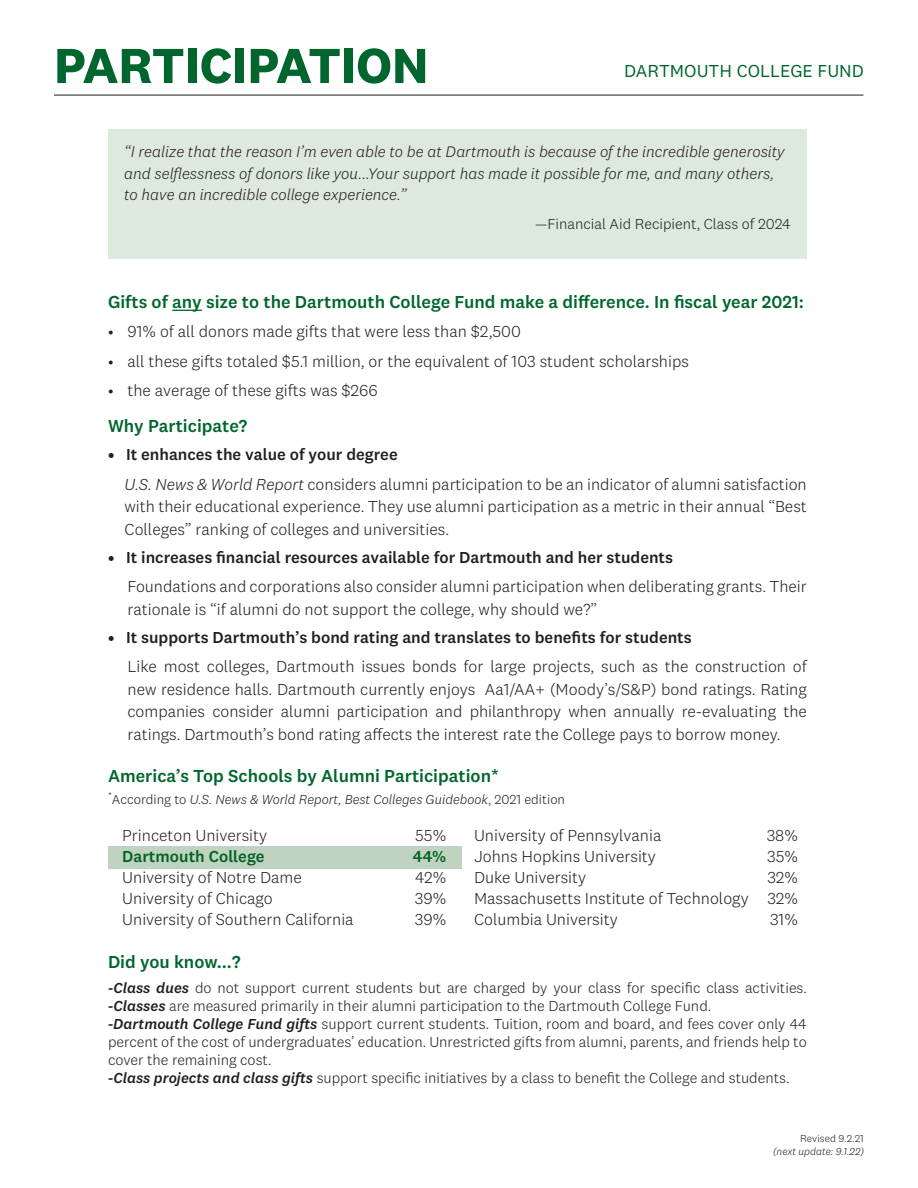
<style>
.page{position:relative;width:918px;height:1188px;background:#fff}
.page>*{position:absolute;margin:0;border:0;box-sizing:border-box;transform-origin:0 0}
.t1{font:700 51px "National 2";color:#00662d}
.Body_medium{font:500 18px "National 2";color:#00662d}
.Green_Head{font:500 18px "National 2";color:#00662d}
.Body_medium-2{font:18px "National 2";color:#00662d}
.body_copy{font:300 16.5px/22.5px "National 2";color:#231f20;text-align:justify}
.t2{font:500 16.5px "National 2";color:#231f20}
.body_copy-2{font:500 16.5px "National 2";color:#006224}
.body_copy-3{font:italic 300 15.9px/21.3px "National 2";color:#231f20}
.body_copy-4{font:300 15px/18px "National 2";color:#231f20}
.Green_Head-2{font:italic 300 13.5px "National 2";color:#231f20}
.t3{font:italic 300 10.5px "National 2";color:#231f20}
.t4{font:300 10.5px "National 2";color:#231f20}
.s1{font-style:italic}
.s2{font-style:normal}
.s3{font-weight:500;font-style:italic}
</style>
<div class="page">
<hr style="left:172px;top:310px;width:30px;height:1px;background:#00662d">
<div style="left:108px;top:846px;width:353px;height:22px;background:#bfd3c0"></div>
<div style="left:108px;top:129px;width:699px;height:130px;background:#dee9dd"></div>
<hr style="left:54px;top:95px;width:809px;height:1px;background:#231f20">
<p class="t1" style="left:54px;top:34px;width:376px">PARTICIPATION</p>
<p class="Body_medium-2" style="left:624px;top:60px;width:241px">DARTMOUTH COLLEGE FUND</p>
<p class="body_copy-3" style="left:124px;top:141px;width:662px">“I realize that the reason I’m even able to be at Dartmouth is because of the incredible generosity and selflessness of donors like you...Your support has made it possible for me, and many others, to have an incredible college experience.”</p>
<p class="body_copy-4" style="left:535px;top:215px;width:257px">—Financial Aid Recipient, Class of 2024</p>
<p class="Body_medium" style="left:108px;top:291px;width:698px">Gifts of any size to the Dartmouth College Fund make a difference. In fiscal year 2021:</p>
<p class="body_copy" style="left:108px;top:320px;width:414px">• 91% of all donors made gifts that were less than $2,500</p>
<p class="body_copy" style="left:108px;top:350px;width:582px">• all these gifts totaled $5.1 million, or the equivalent of 103 student scholarships</p>
<p class="body_copy" style="left:108px;top:379px;width:271px">• the average of these gifts was $266</p>
<p class="Body_medium" style="left:108px;top:415px;width:141px">Why Participate?</p>
<p class="t2" style="left:108px;top:445px;width:291px">• It enhances the value of your degree</p>
<p class="body_copy" style="left:124px;top:473px;width:684px"><span class="s1">U.S. News &amp; World Report</span> considers alumni participation to be an indicator of alumni satisfaction with their educational experience. They use alumni participation as a metric in their annual “Best Colleges” ranking of colleges and universities.</p>
<p class="t2" style="left:108px;top:547px;width:567px">• It increases financial resources available for Dartmouth and her students</p>
<p class="body_copy" style="left:128px;top:575px;width:681px">Foundations and corporations also consider alumni participation when deliberating grants. Their rationale is “if alumni do not support the college, why should we?”</p>
<p class="t2" style="left:108px;top:627px;width:585px">• It supports Dartmouth’s bond rating and translates to benefits for students</p>
<p class="body_copy" style="left:128px;top:655px;width:681px">Like most colleges, Dartmouth issues bonds for large projects, such as the construction of new residence halls. Dartmouth currently enjoys Aa1/AA+ (Moody’s/S&amp;P) bond ratings. Rating companies consider alumni participation and philanthropy when annually re-evaluating the ratings. Dartmouth’s bond rating affects the interest rate the College pays to borrow money.</p>
<p class="Green_Head" style="left:108px;top:765px;width:393px">America’s Top Schools by Alumni Participation*</p>
<p class="Green_Head-2" style="left:108px;top:792px;width:459px"><sup>*</sup><span class="s2">According to</span> U.S. News &amp; World Report, Best Colleges Guidebook<span class="s2">, 2021 edition</span></p>
<p class="body_copy" style="left:122px;top:824px;width:146px">Princeton University</p>
<p class="body_copy" style="left:415px;top:824px;width:33px">55%</p>
<p class="body_copy-2" style="left:122px;top:847px;width:144px">Dartmouth College</p>
<p class="body_copy-2" style="left:413px;top:847px;width:35px">44%</p>
<p class="body_copy" style="left:122px;top:866px;width:181px">University of Notre Dame</p>
<p class="body_copy" style="left:415px;top:866px;width:33px">42%</p>
<p class="body_copy" style="left:122px;top:887px;width:152px">University of Chicago</p>
<p class="body_copy" style="left:415px;top:887px;width:33px">39%</p>
<p class="body_copy" style="left:122px;top:908px;width:233px">University of Southern California</p>
<p class="body_copy" style="left:415px;top:908px;width:33px">39%</p>
<p class="body_copy" style="left:474px;top:824px;width:189px">University of Pennsylvania</p>
<p class="body_copy" style="left:767px;top:824px;width:33px">38%</p>
<p class="body_copy" style="left:474px;top:845px;width:183px">Johns Hopkins University</p>
<p class="body_copy" style="left:767px;top:845px;width:32px">35%</p>
<p class="body_copy" style="left:474px;top:866px;width:114px">Duke University</p>
<p class="body_copy" style="left:767px;top:866px;width:32px">32%</p>
<p class="body_copy" style="left:474px;top:887px;width:325px">Massachusetts Institute of Technology 32%</p>
<p class="body_copy" style="left:474px;top:908px;width:145px">Columbia University</p>
<p class="body_copy" style="left:770px;top:908px;width:29px">31%</p>
<p class="Green_Head" style="left:108px;top:951px;width:134px">Did you know...?</p>
<p class="body_copy-4" style="left:108px;top:979px;width:700px"><span class="s3">-Class dues</span> do not support current students but are charged by your class for specific class activities. <span class="s3">-Classes</span> are measured primarily in their alumni participation to the Dartmouth College Fund.</p>
<p class="body_copy-4" style="left:108px;top:1015px;width:700px;text-align:justify"><span class="s3">-Dartmouth College Fund gifts</span> support current students. Tuition, room and board, and fees cover only 44 percent of the cost of undergraduates’ education. Unrestricted gifts from alumni, parents, and friends help to cover the remaining cost.</p>
<p class="body_copy-4" style="left:108px;top:1069px;width:683px"><span class="s3">-Class projects and class gifts</span> support specific initiatives by a class to benefit the College and students.</p>
<p class="t4" style="left:800px;top:1132px;width:65px">Revised 9.2.21</p>
<p class="t3" style="left:773px;top:1145px;width:92px">(next update: 9.1.22)</p>
</div>
